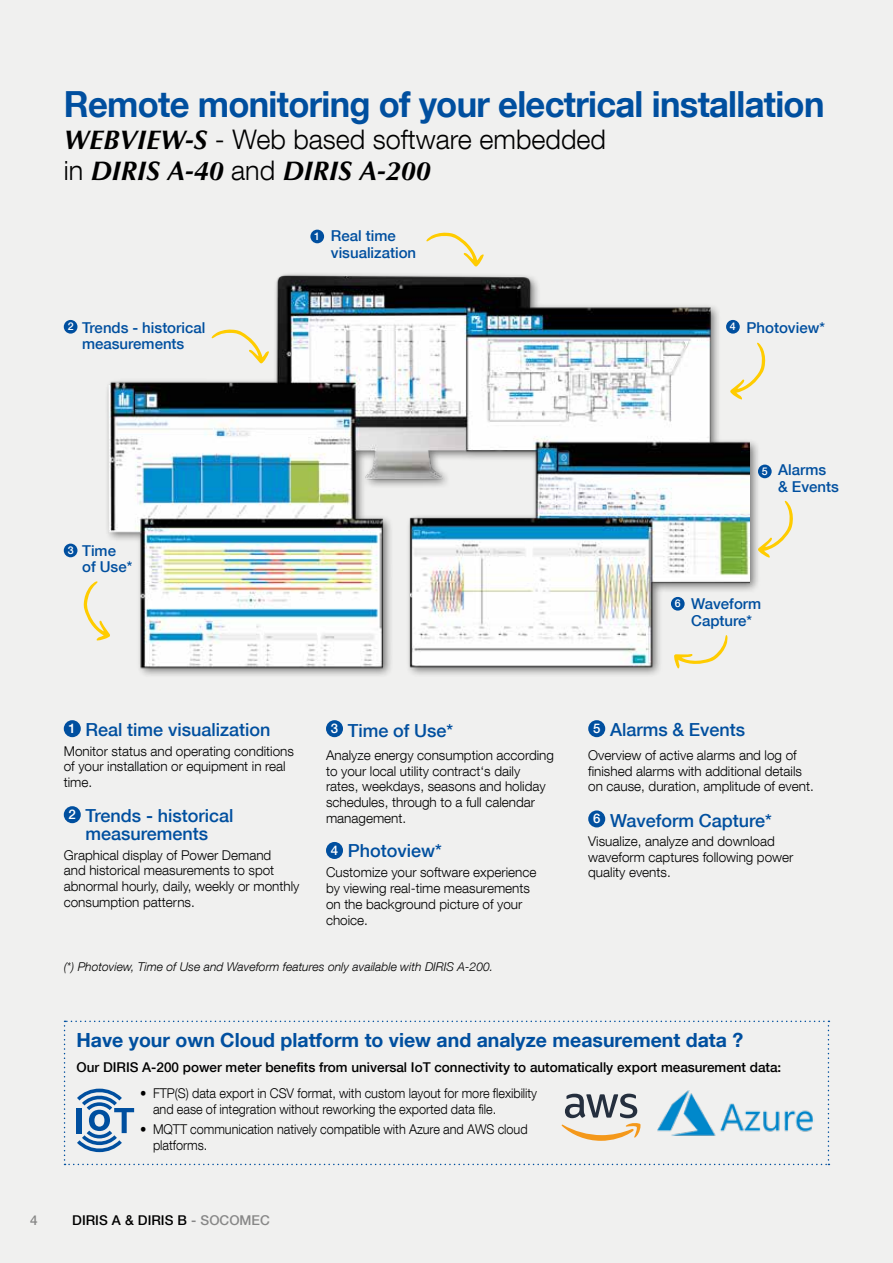
<style>
.page{position:relative;width:893px;height:1263px;background:#f0f0ef}
.page>*{position:absolute;margin:0;border:0;box-sizing:border-box;transform-origin:0 0}
.t1{font:700 36px "Helvetica Neue LT Com";letter-spacing:-.02em;color:#004f9f;scale:.96 1}
.t2{font:300 27px "Helvetica Neue LT Com";color:#000}
.t3{font:italic 700 27px "Optima LT Std";color:#000}
.t4{font:700 19.5px "Helvetica Neue LT Com";color:#004f9f}
.t5{font:500 18px/18px "Helvetica Neue LT Com";color:#004f9f;text-align:center}
.t6{font:500 15px/16.5px "Helvetica Neue LT Com";color:#004f9f}
.t7{font:300 13.5px/15.8px "Helvetica Neue LT Com";color:#000}
.t8{font:300 13.5px/15.8px "Helvetica Neue LT Com";color:#000;scale:.94 1}
.t9{font:500 13.5px "Helvetica Neue LT Com";color:#000}
.t10{font:500 13.5px "Helvetica Neue LT Com";color:#878787}
.t11{font:italic 300 12.15px "Helvetica Neue LT Com";color:#000}
.t12{font:500 10.65px "Helvetica Neue LT Com";color:#fff}
.s1{font-family:"Optima LT Std";font-weight:700;font-style:italic}
.s2{font-family:"Helvetica Neue LT Com";font-weight:300;font-style:normal}
.s3{font-size:10.65px;color:#fff}
.s4{font-size:13.2px;color:#fff}
.s5{color:#878787}
</style>
<div class="page">
<div style="left:64px;top:720px;width:17px;height:17px;background:#004f9f;border-radius:50%"></div>
<div style="left:64px;top:806px;width:17px;height:17px;background:#004f9f;border-radius:50%"></div>
<div style="left:326px;top:720px;width:17px;height:17px;background:#004f9f;border-radius:50%"></div>
<div style="left:326px;top:842px;width:17px;height:17px;background:#004f9f;border-radius:50%"></div>
<div style="left:588px;top:720px;width:17px;height:17px;background:#004f9f;border-radius:50%"></div>
<div style="left:588px;top:810px;width:17px;height:17px;background:#004f9f;border-radius:50%"></div>
<svg style="left:64px;top:1020px;width:765px;height:145px"></svg>
<img style="left:656px;top:1089px;width:158px;height:49px">
<div style="left:310px;top:230px;width:14px;height:13px;background:#004f9f;border-radius:50%"></div>
<img style="left:96px;top:274px;width:654px;height:402px">
<svg style="left:426px;top:232px;width:58px;height:35px"></svg>
<svg style="left:212px;top:329px;width:57px;height:35px"></svg>
<div style="left:64px;top:320px;width:13px;height:14px;background:#004f9f;border-radius:50%"></div>
<div style="left:64px;top:544px;width:13px;height:13px;background:#004f9f;border-radius:50%"></div>
<svg style="left:84px;top:581px;width:26px;height:59px"></svg>
<div style="left:726px;top:320px;width:14px;height:14px;background:#004f9f;border-radius:50%"></div>
<svg style="left:730px;top:343px;width:36px;height:56px"></svg>
<div style="left:758px;top:465px;width:14px;height:13px;background:#004f9f;border-radius:50%"></div>
<svg style="left:758px;top:501px;width:35px;height:57px"></svg>
<svg style="left:674px;top:635px;width:53px;height:33px"></svg>
<div style="left:671px;top:597px;width:14px;height:14px;background:#004f9f;border-radius:50%"></div>
<h1 class="t1" style="left:64px;top:82px;width:794px">Remote monitoring of your electrical installation</h1>
<h2 class="t2" style="left:64px;top:123px;width:544px"><span class="s1">WEBVIEW-S</span> - Web based software embedded</h2>
<h2 class="t3" style="left:64px;top:155px;width:368px"><span class="s2">in</span> DIRIS A-40 <span class="s2">and</span> DIRIS A-200</h2>
<p class="t12" style="left:68px;top:320px;width:7px">2</p>
<p class="t6" style="left:82px;top:319px;width:125px">Trends - historical measurements</p>
<p class="t6" style="left:331px;top:227px;width:87px;text-indent:-17px"><span class="s3">1</span> Real time visualization</p>
<p class="t12" style="left:730px;top:320px;width:7px">4</p>
<p class="t6" style="left:746px;top:319px;width:80px">Photoview*</p>
<p class="t12" style="left:68px;top:544px;width:7px">3</p>
<p class="t6" style="left:82px;top:542px;width:52px">Time of Use*</p>
<p class="t12" style="left:762px;top:465px;width:7px">5</p>
<p class="t6" style="left:778px;top:461px;width:62px">Alarms &amp; Events</p>
<p class="t12" style="left:675px;top:597px;width:7px">6</p>
<p class="t6" style="left:691px;top:595px;width:72px">Waveform<br>Capture*</p>
<h3 class="t5" style="left:69px;top:720px;width:203px"><span class="s4">1</span> Real time visualization</h3>
<p class="t7" style="left:64px;top:743px;width:232px">Monitor status and operating conditions of your installation or equipment in real time.</p>
<h3 class="t5" style="left:69px;top:806px;width:166px"><span class="s4">2</span> Trends - historical measurements</h3>
<p class="t7" style="left:64px;top:847px;width:237px">Graphical display of Power Demand<br>and historical measurements to spot abnormal hourly, daily, weekly or monthly consumption patterns.</p>
<h3 class="t5" style="left:331px;top:721px;width:124px"><sup>3</sup> Time of Use*</h3>
<p class="t7" style="left:326px;top:747px;width:230px">Analyze energy consumption according to your local utility contract‘s daily rates, weekdays, seasons and holiday schedules, through to a full calendar management.</p>
<h3 class="t5" style="left:331px;top:842px;width:112px"><span class="s4">4</span> Photoview*</h3>
<p class="t7" style="left:326px;top:864px;width:212px">Customize your software experience by viewing real-time measurements on the background picture of your choice.</p>
<p class="t11" style="left:64px;top:959px;width:431px">(*) Photoview, Time of Use and Waveform features only available with DIRIS A-200.</p>
<h3 class="t5" style="left:593px;top:720px;width:154px"><span class="s4">5</span> Alarms &amp; Events</h3>
<p class="t7" style="left:588px;top:747px;width:227px">Overview of active alarms and log of finished alarms with additional details on cause, duration, amplitude of event.</p>
<h3 class="t5" style="left:593px;top:812px;width:180px"><sup>6</sup> Waveform Capture*</h3>
<p class="t7" style="left:588px;top:833px;width:207px">Visualize, analyze and download waveform captures following power quality events.</p>
<h3 class="t4" style="left:77px;top:1028px;width:668px">Have your own Cloud platform to view and analyze measurement data ?</h3>
<p class="t9" style="left:77px;top:1058px;width:706px">Our DIRIS A-200 power meter benefits from universal IoT connectivity to automatically export measurement data:</p>
<p class="t8" style="left:153px;top:1085px;width:410px;text-indent:-13px">• FTP(S) data export in CSV format, with custom layout for more flexibility and ease of integration without reworking the exported data file.</p>
<p class="t8" style="left:153px;top:1121px;width:400px;text-indent:-13px">• MQTT communication natively compatible with Azure and AWS cloud platforms.</p>
<p class="t10" style="left:30px;top:1212px;width:9px">4</p>
<p class="t9" style="left:72px;top:1212px;width:199px">DIRIS A &amp; DIRIS B <span class="s5">- SOCOMEC</span></p>
</div>
